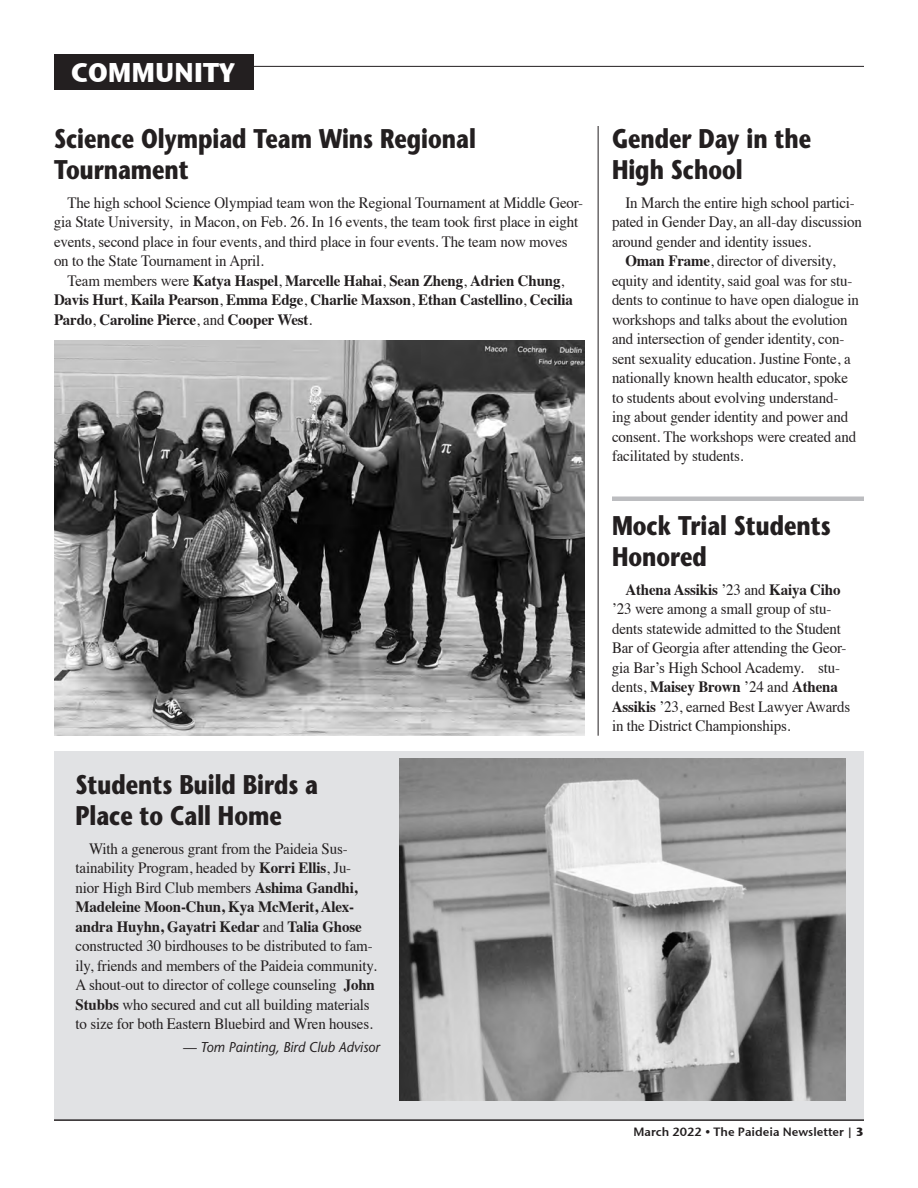
<style>
.page{position:relative;width:918px;height:1188px;background:#fff}
.page>*{position:absolute;margin:0;border:0;box-sizing:border-box;transform-origin:0 0}
.t1{font:700 27px/31.5px "Stone Sans";color:#231f20;scale:.8 1}
.t2{font:700 27px "Stone Sans ITC";letter-spacing:-.01em;color:#fff;scale:.95 1}
.t3{font:15.75px/19.5px "Times";letter-spacing:-.01em;color:#231f20;scale:.95 1}
.t4{font:700 15.75px/19.5px "Times";letter-spacing:-.01em;color:#231f20;scale:.95 1}
.t5{font:italic 14.25px "Stone Sans";color:#231f20;scale:.95 1}
.t6{font:12px "Stone Sans Sem ITCTT Semi";color:#231f20}
.s1{font-weight:400}
.s2{font-weight:700}
.s3{font-family:"Stone Sans ITC";font-weight:700}
</style>
<div class="page">
<div style="left:54px;top:751px;width:810px;height:369px;background:#e1e2e4"></div>
<hr style="left:58px;top:66px;width:806px;height:1px;background:#231f20">
<div style="left:54px;top:54px;width:200px;height:36px;background:#231f20"></div>
<div style="left:612px;top:496px;width:252px;height:5px;background:#bcbdc0"></div>
<hr style="left:598px;top:126px;width:1px;height:610px;background:#231f20">
<img style="left:54px;top:340px;width:531px;height:396px">
<img style="left:400px;top:758px;width:445px;height:343px">
<hr style="left:54px;top:1120px;width:810px;height:1px;background:#231f20">
<h1 class="t2" style="left:71px;top:49px;width:174px">COMMUNITY</h1>
<h1 class="t1" style="left:54px;top:122px;width:529px">Science Olympiad Team Wins Regional<br>Tournament</h1>
<p class="t3" style="left:54px;top:191px;width:559px;text-indent:14px">The high school Science Olympiad team won the Regional Tournament at Middle Geor&shy;gia State University, in Macon, on Feb. 26. In 16 events, the team took first place in eight events, second place in four events, and third place in four events. The team now moves on to the State Tournament in April.</p>
<p class="t4" style="left:54px;top:269px;width:548px;text-indent:13px"><span class="s1">Team members were</span> Katya Haspel<span class="s1">,</span> Marcelle Hahai<span class="s1">,</span> Sean Zheng<span class="s1">,</span> Adrien Chung<span class="s1">,<br></span>Davis Hurt<span class="s1">,</span> Kaila Pearson<span class="s1">,</span> Emma Edge<span class="s1">,</span> Charlie Maxson<span class="s1">,</span> Ethan Castellino<span class="s1">,</span> Cecilia<br>Pardo<span class="s1">,</span> Caroline Pierce<span class="s1">, and</span> Cooper West<span class="s1">.</span></p>
<h1 class="t1" style="left:76px;top:768px;width:305px">Students Build Birds a<br>Place to Call Home</h1>
<p class="t3" style="left:76px;top:837px;width:319px;text-indent:14px">With a generous grant from the Paideia Sus&shy;tainability Program, headed by <span class="s2">Korri Ellis</span>, Ju&shy;nior High Bird Club members <span class="s2">Ashima Gandhi, Madeleine Moon-Chun, Kya McMerit, Alex&shy;andra Huyhn, Gayatri Kedar</span> and <span class="s2">Talia Ghose </span>constructed 30 birdhouses to be distributed to fam&shy;ily, friends and members of the Paideia community.<br>A shout-out to director of college counseling <span class="s2">John Stubbs</span> who secured and cut all building materials to size for both Eastern Bluebird and Wren houses.</p>
<p class="t5" style="left:183px;top:1038px;width:209px">— Tom Painting, Bird Club Advisor</p>
<h1 class="t1" style="left:612px;top:122px;width:250px">Gender Day in the<br>High School</h1>
<p class="t3" style="left:626px;top:191px;width:243px">In March the entire high school partici-</p>
<p class="t3" style="left:612px;top:211px;width:265px">pated in Gender Day, an all-day discussion</p>
<p class="t3" style="left:612px;top:230px;width:211px">around gender and identity issues.</p>
<p class="t3" style="left:626px;top:250px;width:223px"><span class="s2">Oman Frame</span>, director of diversity,</p>
<p class="t3" style="left:612px;top:269px;width:255px">equity and identity, said goal was for stu-</p>
<p class="t3" style="left:612px;top:289px;width:261px">dents to continue to have open dialogue in</p>
<p class="t3" style="left:612px;top:308px;width:250px">workshops and talks about the evolution</p>
<p class="t3" style="left:612px;top:328px;width:246px">and intersection of gender identity, con-</p>
<p class="t3" style="left:612px;top:347px;width:253px">sent sexuality education. Justine Fonte, a</p>
<p class="t3" style="left:612px;top:367px;width:250px">nationally known health educator, spoke</p>
<p class="t3" style="left:612px;top:386px;width:240px">to students about evolving understand-</p>
<p class="t3" style="left:612px;top:406px;width:250px">ing about gender identity and power and</p>
<p class="t3" style="left:612px;top:425px;width:259px">consent. The workshops were created and</p>
<p class="t3" style="left:612px;top:445px;width:140px">facilitated by students.</p>
<h1 class="t1" style="left:612px;top:509px;width:275px">Mock Trial Students<br>Honored</h1>
<p class="t3" style="left:612px;top:578px;width:252px;text-indent:14px"><span class="s2">Athena Assikis</span> ’23 and <span class="s2">Kaiya Ciho </span>’23 were among a small group of stu&shy;dents statewide admitted to the Student Bar of Georgia after attending the Geor&shy;gia Bar’s High School Academy. stu&shy;dents, <span class="s2">Maisey Brown</span> ’24 and <span class="s2">Athena Assikis</span> ’23, earned Best Lawyer Awards in the District Championships.</p>
<p class="t6" style="left:633px;top:1122px;width:232px">March 2022 • The Paideia Newsletter | <span class="s3">3</span></p>
</div>
